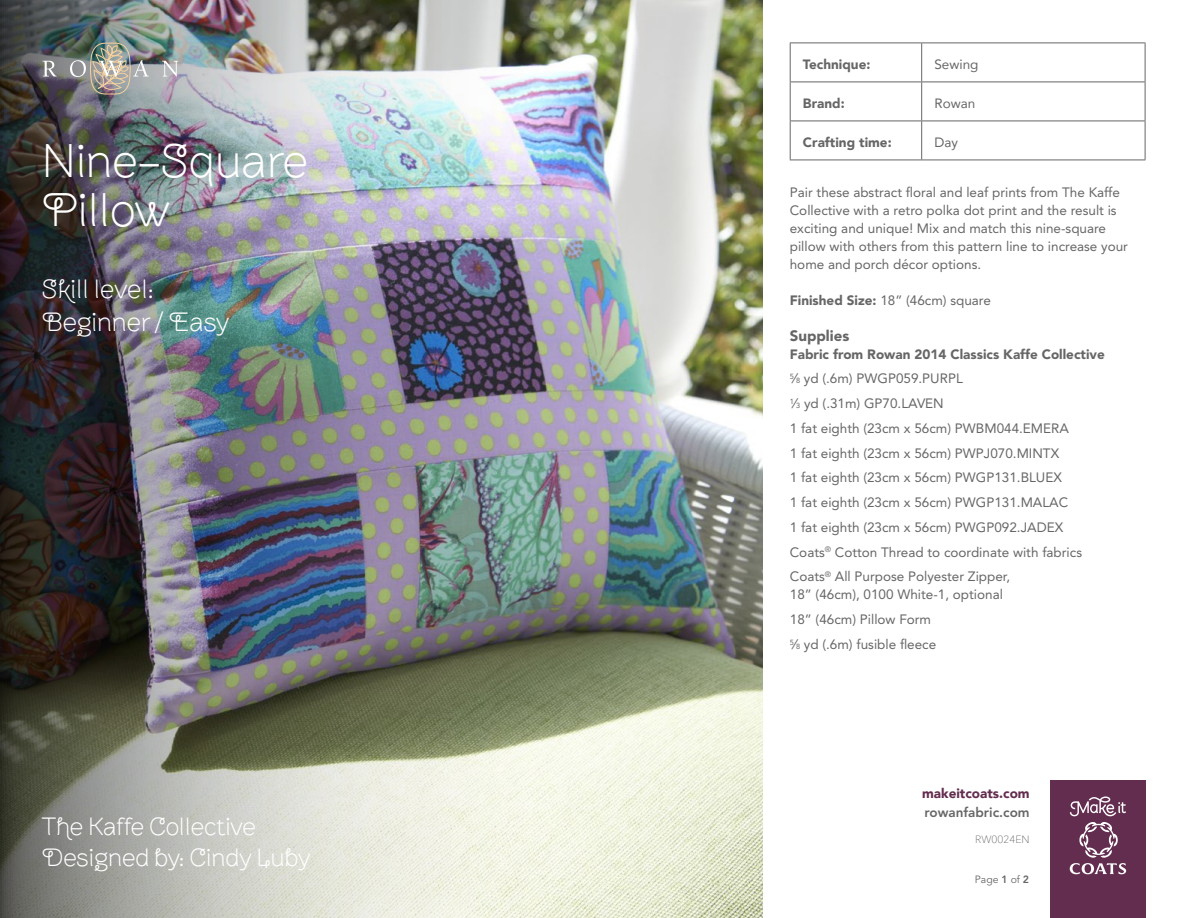
<style>
.page{position:relative;width:1188px;height:918px;background:#fff}
.page>*{position:absolute;margin:0;border:0;box-sizing:border-box;transform-origin:0 0}
.t1{font:300 48px/49.5px "Brownstone Sans";color:#fff}
.t2{font:300 27px/32.4px "Brownstone Sans";color:#fff}
.t3{font:300 25.5px/30.6px "Brownstone Sans";color:#fff}
.t4{font:900 15px "Avenir LT Std";color:#666}
.t5{font:13.5px/24.8px "Avenir LT Std";color:#666}
.t6{font:900 13.5px "Avenir";color:#666}
.t7{font:800 13.5px "Avenir LT Std";color:#666}
.t8{font:900 13.5px "Avenir";color:#632d4f}
.t9{font:13.5px "Avenir";color:#666}
.t10{font:10.5px "Avenir LT Std";color:#666}
.t11{font:100 10.5px "Avenir Next LT Pro";color:#4d4d4f}
.s1{font-weight:900}
.s2{font-size:7.35px}
.s3{font-weight:800}
</style>
<div class="page">
<div style="left:1050px;top:781px;width:95px;height:137px;background:#632d4f"></div>
<svg style="left:1070px;top:797px;width:56px;height:77px"></svg>
<img style="left:565px;top:0;width:198px;height:918px">
<img style="left:0;top:0;width:565px;height:918px">
<hr style="left:790px;top:43px;width:132px;height:1px;background:#666">
<hr style="left:790px;top:43px;width:1px;height:39px;background:#666">
<hr style="left:922px;top:43px;width:223px;height:1px;background:#666">
<hr style="left:921px;top:43px;width:1px;height:39px;background:#666">
<hr style="left:1145px;top:43px;width:1px;height:39px;background:#666">
<hr style="left:790px;top:82px;width:132px;height:1px;background:#666">
<hr style="left:790px;top:82px;width:1px;height:39px;background:#666">
<hr style="left:922px;top:82px;width:223px;height:1px;background:#666">
<hr style="left:921px;top:82px;width:1px;height:39px;background:#666">
<hr style="left:1145px;top:82px;width:1px;height:39px;background:#666">
<hr style="left:790px;top:121px;width:132px;height:1px;background:#666">
<hr style="left:790px;top:121px;width:1px;height:39px;background:#666">
<hr style="left:922px;top:121px;width:223px;height:1px;background:#666">
<hr style="left:921px;top:121px;width:1px;height:39px;background:#666">
<hr style="left:1145px;top:121px;width:1px;height:39px;background:#666">
<hr style="left:790px;top:160px;width:132px;height:1px;background:#666">
<hr style="left:922px;top:160px;width:223px;height:1px;background:#666">
<svg style="left:43px;top:61px;width:14px;height:16px"></svg>
<img style="left:70px;top:42px;width:79px;height:53px">
<svg style="left:162px;top:61px;width:16px;height:16px"></svg>
<h1 class="t1" style="left:42px;top:135px;width:268px">Nine-Square<br>Pillow</h1>
<h2 class="t2" style="left:42px;top:273px;width:189px">Skill level:<br>Beginner / Easy</h2>
<h3 class="t3" style="left:42px;top:811px;width:270px">The Kaffe Collective<br>Designed by: Cindy Luby</h3>
<p class="t6" style="left:803px;top:53px;width:69px">Technique:</p>
<p class="t9" style="left:934px;top:54px;width:46px">Sewing</p>
<p class="t6" style="left:803px;top:92px;width:43px">Brand:</p>
<p class="t9" style="left:934px;top:93px;width:42px">Rowan</p>
<p class="t6" style="left:803px;top:131px;width:90px">Crafting time:</p>
<p class="t9" style="left:934px;top:132px;width:25px">Day</p>
<p class="t5" style="left:790px;top:183px;width:340px;line-height:18px">Pair these abstract floral and leaf prints from The Kaffe Collective with a retro polka dot print and the result is exciting and unique! Mix and match this nine-square pillow with others from this pattern line to increase your home and porch décor options.</p>
<p class="t5" style="left:790px;top:288px;width:203px"><span class="s1">Finished Size:</span> 18” (46cm) square</p>
<p class="t4" style="left:790px;top:326px;width:61px">Supplies</p>
<p class="t5" style="left:790px;top:342px;width:316px"><span class="s1">Fabric from Rowan 2014 Classics Kaffe Collective </span><sup>5</sup>⁄<span class="s2">8</span> yd (.6m) PWGP059.PURPL<br><sup>1</sup>⁄<span class="s2">3</span> yd (.31m) GP70.LAVEN<br>1 fat eighth (23cm x 56cm) PWBM044.EMERA<br>1 fat eighth (23cm x 56cm) PWPJ070.MINTX<br>1 fat eighth (23cm x 56cm) PWGP131.BLUEX<br>1 fat eighth (23cm x 56cm) PWGP131.MALAC<br>1 fat eighth (23cm x 56cm) PWGP092.JADEX Coats<sup>®</sup> Cotton Thread to coordinate with fabrics Coats<sup>®</sup> All Purpose Polyester Zipper,</p>
<p class="t5" style="left:790px;top:583px;width:215px">18” (46cm), 0100 White-1, optional<br>18” (46cm) Pillow Form<br><sup>5</sup>⁄<span class="s2">8</span> yd (.6m) fusible fleece</p>
<p class="t8" style="left:922px;top:782px;width:109px">makeitcoats.com</p>
<p class="t7" style="left:924px;top:804px;width:107px">rowanfabric.com</p>
<p class="t11" style="left:975px;top:833px;width:56px">RW0024EN</p>
<p class="t10" style="left:975px;top:874px;width:56px">Page <span class="s3">1</span> of <span class="s3">2</span></p>
</div>
